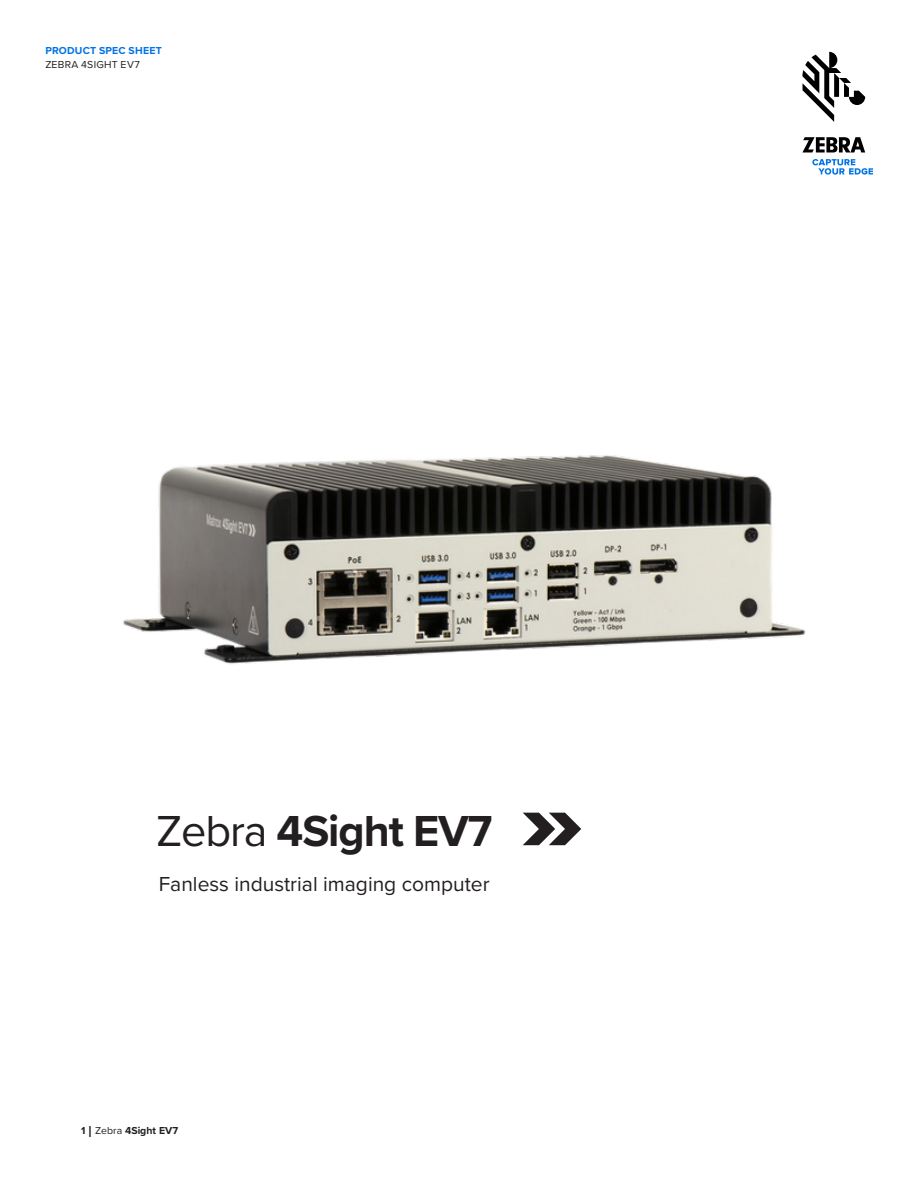
<style>
.page{position:relative;width:918px;height:1188px;background:#fff}
.page>*{position:absolute;margin:0;border:0;box-sizing:border-box;transform-origin:0 0}
.sous_titre{font:700 45px "Proxima Nova";letter-spacing:-.025em;color:#231f20}
.t1{font:21px "Proxima Nova";color:#231f20}
.t2{font:700 10.5px "Proxima Nova";color:#231f20}
.t3{font:700 10.5px "Proxima Nova";letter-spacing:.02em;color:#0073e6}
.t4{font:10.5px "Proxima Nova";letter-spacing:.03em;color:#231f20}
.s1{font-weight:400}
.s2{font-weight:400;font-size:16.5px}
</style>
<div class="page">
<img style="left:123px;top:455px;width:683px;height:209px">
<svg style="left:523px;top:813px;width:58px;height:32px"></svg>
<svg style="left:802px;top:52px;width:63px;height:70px"></svg>
<svg style="left:802px;top:137px;width:63px;height:15px"></svg>
<svg style="left:812px;top:159px;width:61px;height:16px"></svg>
<p class="t3" style="left:45px;top:42px;width:118px">PRODUCT SPEC SHEET</p>
<p class="t4" style="left:45px;top:56px;width:96px">ZEBRA 4SIGHT EV7</p>
<p class="sous_titre" style="left:156px;top:797px;width:338px"><span class="s1">Zebra</span> 4Sight EV7</p>
<p class="t1" style="left:159px;top:869px;width:332px">Fanless industrial imaging computer</p>
<p class="t2" style="left:81px;top:1123px;width:99px">1 <span class="s2">I</span> <span class="s1">Zebra</span> 4Sight EV7</p>
</div>
